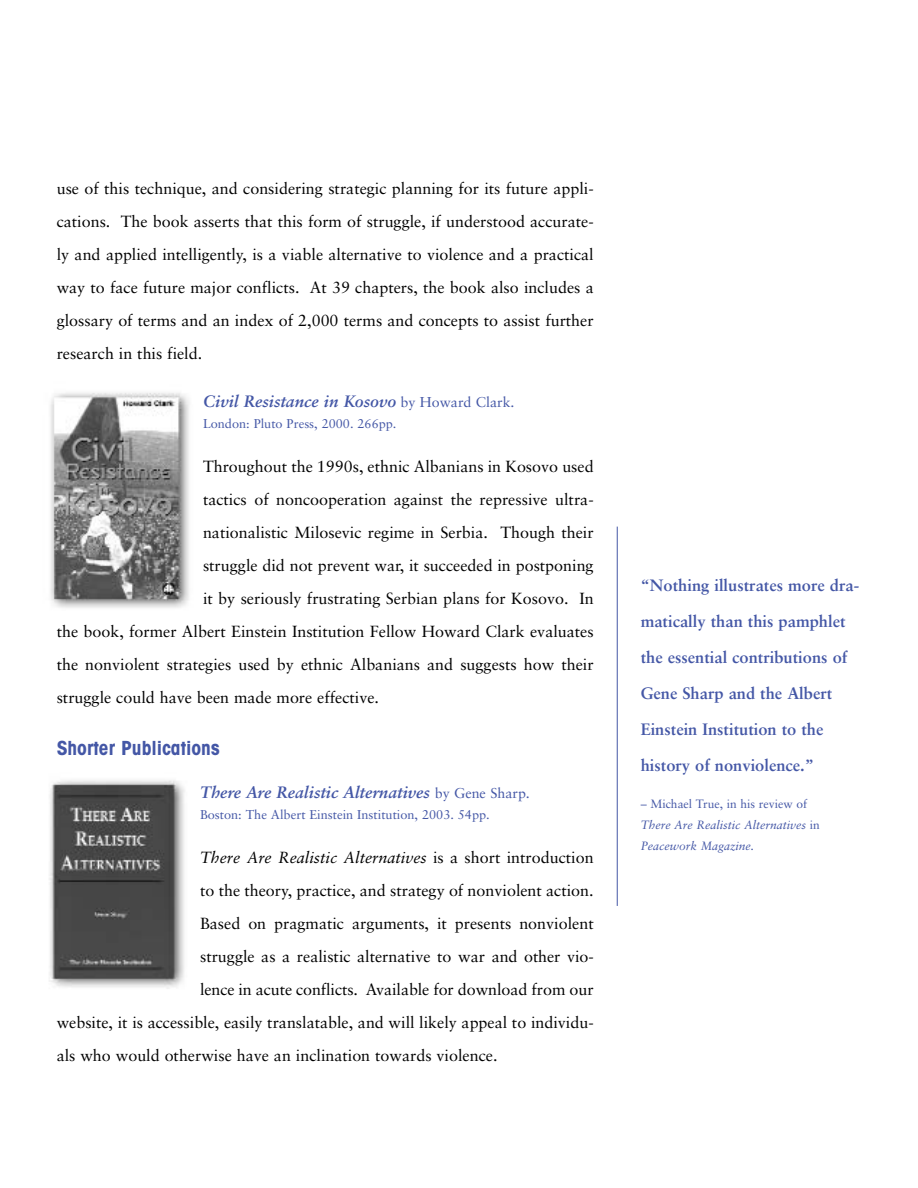
<style>
.page{position:relative;width:918px;height:1188px;background:#fff}
.page>*{position:absolute;margin:0;border:0;box-sizing:border-box;transform-origin:0 0}
.t1{font:700 condensed 19.5px "Avant Garde";color:#4457a6}
.t2{font:700 16.5px/36px "Sabon";color:#4457a6}
.t3{font:italic 700 16.5px "Sabon";color:#4457a6}
.t4{font:16.2px/33px "Sabon";color:#000;text-align:justify}
.t5{font:italic 16.2px "Sabon";color:#000}
.t6{font:12.75px "Sabon";color:#4457a6}
.t7{font:italic 12px/21px "Sabon";color:#4457a6}
.s1{font-weight:400;font-style:normal;font-size:14.25px}
.s2{font-style:normal}
</style>
<div class="page">
<img style="left:49px;top:780px;width:136px;height:209px">
<img style="left:50px;top:392px;width:139px;height:216px">
<hr style="left:617px;top:527px;width:1px;height:379px;background:#4457a6">
<p class="t4" style="left:57px;top:173px;width:539px">use of this technique, and considering strategic planning for its future appli&shy;cations. The book asserts that this form of struggle, if understood accurate&shy;ly and applied intelligently, is a viable alternative to violence and a practical way to face future major conflicts. At 39 chapters, the book also includes a glossary of terms and an index of 2,000 terms and concepts to assist further research in this field.</p>
<p class="t3" style="left:203px;top:395px;width:313px">Civil Resistance in Kosovo <span class="s1">by Howard Clark.</span></p>
<p class="t6" style="left:203px;top:418px;width:195px">London: Pluto Press, 2000. 266pp.</p>
<p class="t4" style="left:203px;top:451px;width:392px">Throughout the 1990s, ethnic Albanians in Kosovo used</p>
<p class="t4" style="left:203px;top:484px;width:392px">tactics of noncooperation against the repressive ultra-</p>
<p class="t4" style="left:203px;top:517px;width:392px">nationalistic Milosevic regime in Serbia. Though their</p>
<p class="t4" style="left:203px;top:550px;width:392px">struggle did not prevent war, it succeeded in postponing</p>
<p class="t4" style="left:203px;top:583px;width:392px">it by seriously frustrating Serbian plans for Kosovo. In</p>
<p class="t4" style="left:57px;top:616px;width:539px">the book, former Albert Einstein Institution Fellow Howard Clark evaluates</p>
<p class="t4" style="left:57px;top:649px;width:539px">the nonviolent strategies used by ethnic Albanians and suggests how their</p>
<p class="t4" style="left:57px;top:682px;width:324px">struggle could have been made more effective.</p>
<p class="t1" style="left:57px;top:741px;width:165px">Shorter Publications</p>
<p class="t3" style="left:200px;top:786px;width:331px">There Are Realistic Alternatives <span class="s1">by Gene Sharp.</span></p>
<p class="t6" style="left:200px;top:810px;width:291px">Boston: The Albert Einstein Institution, 2003. 54pp.</p>
<p class="t5" style="left:200px;top:851px;width:395px">There Are Realistic Alternatives <span class="s2">is a short introduction</span></p>
<p class="t4" style="left:200px;top:876px;width:395px">to the theory, practice, and strategy of nonviolent action.</p>
<p class="t4" style="left:200px;top:909px;width:395px">Based on pragmatic arguments, it presents nonviolent</p>
<p class="t4" style="left:200px;top:942px;width:395px">struggle as a realistic alternative to war and other vio-</p>
<p class="t4" style="left:200px;top:975px;width:395px">lence in acute conflicts. Available for download from our</p>
<p class="t4" style="left:57px;top:1008px;width:539px">website, it is accessible, easily translatable, and will likely appeal to individu-</p>
<p class="t4" style="left:57px;top:1041px;width:442px">als who would otherwise have an inclination towards violence.</p>
<p class="t2" style="left:641px;top:569px;width:220px">“Nothing illustrates more dra&shy;matically than this pamphlet the essential contributions of<br>Gene Sharp and the Albert<br>Einstein Institution to the history of nonviolence.”</p>
<p class="t7" style="left:641px;top:794px;width:181px"><span class="s2">– Michael True, in his review of<br></span>There Are Realistic Alternatives <span class="s2">in<br></span>Peacework Magazine.</p>
</div>
